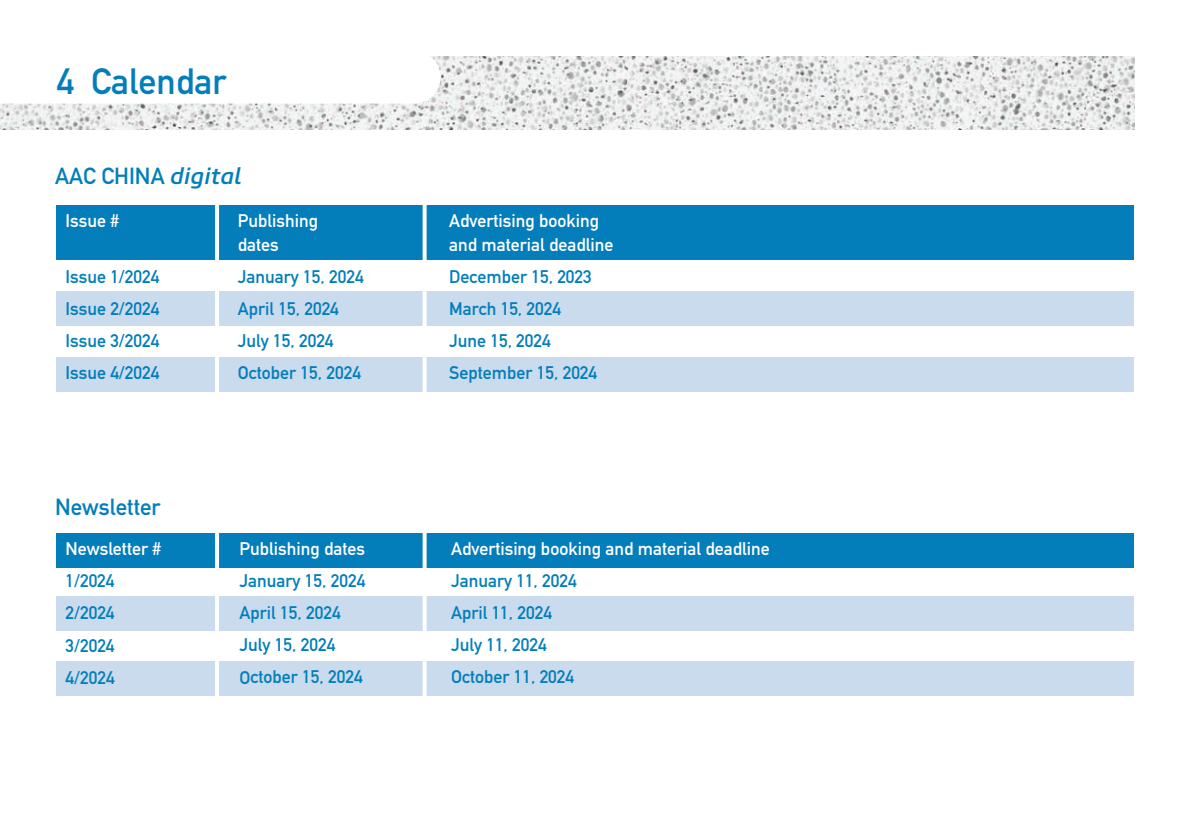
<style>
.page{position:relative;width:1191px;height:840px;background:#fff}
.page>*{position:absolute;margin:0;border:0;box-sizing:border-box;transform-origin:0 0}
.t1{font:36px "DIN1451 neu";color:#047ebb}
.t2{font:23px "DIN1451 neu";color:#047ebb}
.t3{font:18px "DIN1451 neu";color:#047ebb}
.t4{font:18px "DIN1451 neu";color:#fff}
.s1{font-family:"Core Sans M55";font-weight:500;font-style:italic}
</style>
<div class="page">
<img style="left:0;top:57px;width:1134px;height:73px">
<svg style="left:0;top:56px;width:440px;height:48px"></svg>
<div style="left:56px;top:205px;width:1078px;height:55px;background:#047ebb"></div>
<div style="left:56px;top:532px;width:1078px;height:35px;background:#047ebb"></div>
<div style="left:56px;top:595px;width:1078px;height:35px;background:#c9dbed"></div>
<div style="left:56px;top:291px;width:1078px;height:35px;background:#c9dbed"></div>
<div style="left:56px;top:357px;width:1078px;height:34px;background:#c9dbed"></div>
<div style="left:56px;top:660px;width:1078px;height:35px;background:#c9dbed"></div>
<hr style="left:215px;top:196px;width:4px;height:265px;background:#fff">
<hr style="left:422px;top:191px;width:4px;height:270px;background:#fff">
<hr style="left:215px;top:517px;width:4px;height:273px;background:#fff">
<hr style="left:422px;top:517px;width:4px;height:277px;background:#fff">
<h1 class="t1" style="left:57px;top:60px;width:171px">4 Calendar</h1>
<p class="t2" style="left:55px;top:162px;width:188px">AAC CHINA <span class="s1">digital</span></p>
<p class="t4" style="left:65px;top:210px;width:55px">Issue #</p>
<p class="t4" style="left:238px;top:210px;width:82px">Publishing</p>
<p class="t4" style="left:449px;top:210px;width:151px">Advertising booking</p>
<p class="t4" style="left:238px;top:234px;width:42px">dates</p>
<p class="t4" style="left:449px;top:234px;width:166px">and material deadline</p>
<p class="t3" style="left:65px;top:266px;width:96px">Issue 1/2024</p>
<p class="t3" style="left:238px;top:266px;width:127px">January 15, 2024</p>
<p class="t3" style="left:449px;top:266px;width:144px">December 15, 2023</p>
<p class="t3" style="left:65px;top:298px;width:96px">Issue 2/2024</p>
<p class="t3" style="left:238px;top:298px;width:103px">April 15, 2024</p>
<p class="t3" style="left:449px;top:298px;width:114px">March 15, 2024</p>
<p class="t3" style="left:65px;top:330px;width:96px">Issue 3/2024</p>
<p class="t3" style="left:238px;top:330px;width:97px">July 15, 2024</p>
<p class="t3" style="left:449px;top:330px;width:103px">June 15, 2024</p>
<p class="t3" style="left:65px;top:362px;width:96px">Issue 4/2024</p>
<p class="t3" style="left:238px;top:362px;width:125px">October 15, 2024</p>
<p class="t3" style="left:449px;top:362px;width:150px">September 15, 2024</p>
<p class="t2" style="left:55px;top:493px;width:107px">Newsletter</p>
<p class="t4" style="left:65px;top:538px;width:97px">Newsletter #</p>
<p class="t4" style="left:239px;top:538px;width:127px">Publishing dates</p>
<p class="t4" style="left:451px;top:538px;width:320px">Advertising booking and material deadline</p>
<p class="t3" style="left:65px;top:570px;width:51px">1/2024</p>
<p class="t3" style="left:239px;top:570px;width:127px">January 15, 2024</p>
<p class="t3" style="left:451px;top:570px;width:127px">January 11, 2024</p>
<p class="t3" style="left:65px;top:602px;width:51px">2/2024</p>
<p class="t3" style="left:239px;top:602px;width:103px">April 15, 2024</p>
<p class="t3" style="left:451px;top:602px;width:103px">April 11, 2024</p>
<p class="t3" style="left:65px;top:634px;width:51px">3/2024</p>
<p class="t3" style="left:239px;top:634px;width:97px">July 15, 2024</p>
<p class="t3" style="left:451px;top:634px;width:97px">July 11, 2024</p>
<p class="t3" style="left:65px;top:666px;width:51px">4/2024</p>
<p class="t3" style="left:239px;top:666px;width:125px">October 15, 2024</p>
<p class="t3" style="left:451px;top:666px;width:125px">October 11, 2024</p>
</div>
